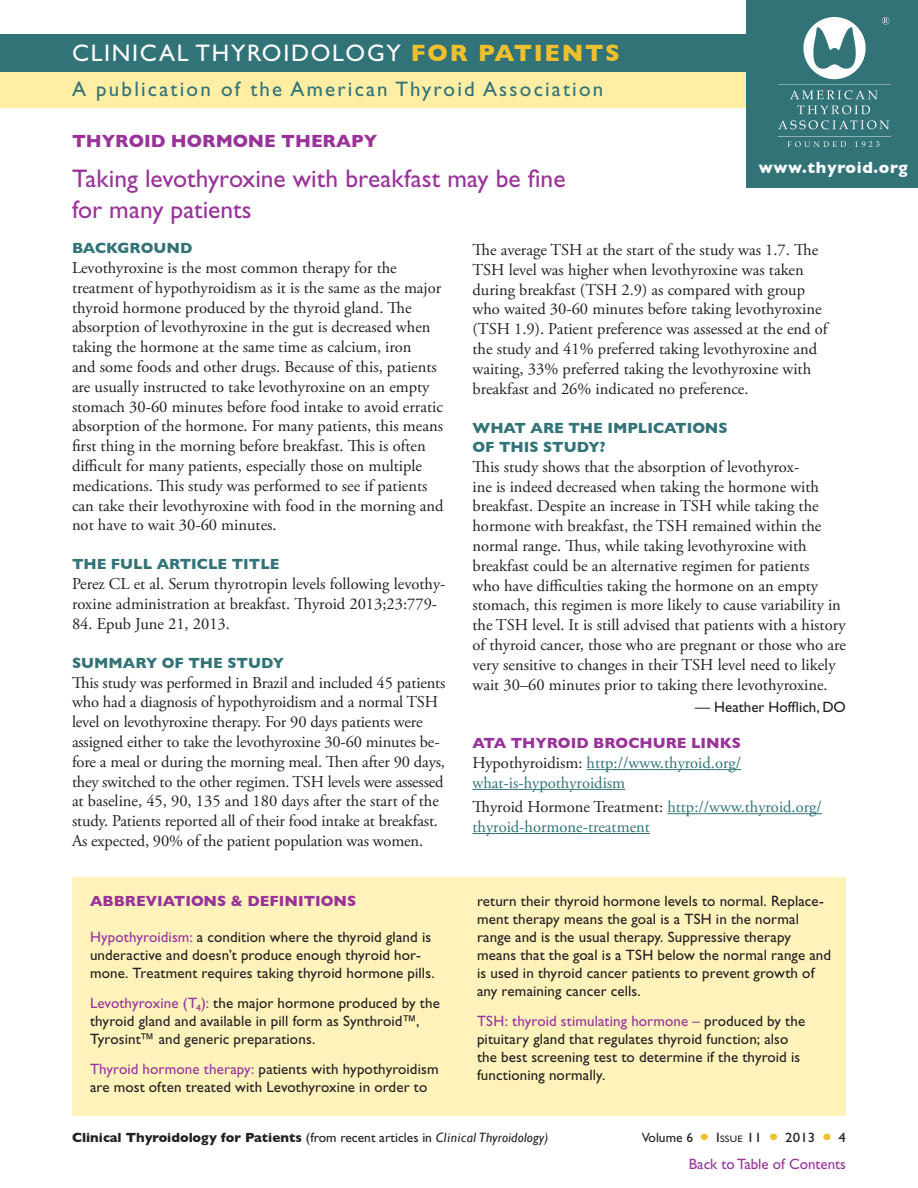
<style>
.page{position:relative;width:918px;height:1188px;background:#fff}
.page>*{position:absolute;margin:0;border:0;box-sizing:border-box;transform-origin:0 0}
.t1{font:25.5px/30.6px "Gill Sans Std";color:#939}
.t2{font:24px "Gill Sans Std";letter-spacing:.07em;color:#fff}
.t3{font:21px "Gill Sans Std";letter-spacing:.105em;color:#327378}
.Topic_Header{font:700 18px "Gill Sans";color:#939}
.body_serif{font:16.5px/19.8px "Adobe Garamond Pro";color:#231f20}
.body_serif_2nd_para{font:16.5px/19.8px "Adobe Garamond Pro";color:#231f20}
.body_links{font:16.5px/19.8px "Adobe Garamond Pro";color:#327378}
.t4{font:700 16.5px "Gill Sans";letter-spacing:.04em;color:#fff}
.abbreviations_body{font:15px/18px "Gill Sans Std";letter-spacing:.01em;color:#231f20}
.question{font:700 15px/19.5px "Gill Sans";color:#327378}
.abbreviations_head{font:700 15px "Gill Sans";color:#939}
.question_links{font:700 15px "Gill Sans";color:#939}
.t5{font:15px "Gill Sans Std";color:#939}
.body_editor_name{font:15px "Gill Sans Std";color:#231f20}
.t6{font:700 13.5px "Gill Sans";color:#231f20}
.t7{font:13.5px "Gill Sans Std";color:#231f20}
.t8{font:13.5px "Gill Sans Std";letter-spacing:.01em;color:#231f20;scale:1.1 1}
.t9{font:9.45px "Gill Sans Std";color:#231f20;scale:1.1 1}
.s1{font-family:"Gill Sans";font-weight:700;color:#efc02d}
.s2{color:#231f20}
.s3{color:#939}
.s4{font-family:"Gill Sans Std";font-weight:400}
.s5{font-weight:400;font-style:italic}
.s6{font-size:13.5px}
</style>
<div class="page">
<div style="left:0;top:70px;width:918px;height:38px;background:#ffeea4"></div>
<div style="left:0;top:35px;width:918px;height:37px;background:#327378"></div>
<hr style="left:587px;top:769px;width:154px;height:1px;background:#327378">
<hr style="left:472px;top:789px;width:153px;height:1px;background:#327378">
<hr style="left:667px;top:813px;width:155px;height:1px;background:#327378">
<hr style="left:472px;top:833px;width:178px;height:1px;background:#327378">
<div style="left:747px;top:0;width:171px;height:188px;background:#327378"></div>
<img style="left:778px;top:18px;width:112px;height:129px">
<div style="left:72px;top:878px;width:774px;height:238px;background:#fff2bb"></div>
<p class="t2" style="left:72px;top:40px;width:550px">CLINICAL THYROIDOLOGY <span class="s1">FOR PATIENTS</span></p>
<p class="t3" style="left:72px;top:77px;width:533px">A publication of the American Thyroid Association</p>
<p class="Topic_Header" style="left:72px;top:131px;width:307px">THYROID HORMONE THERAPY</p>
<p class="t1" style="left:72px;top:163px;width:495px">Taking levothyroxine with breakfast may be fine for many patients</p>
<p class="body_serif_2nd_para" style="left:472px;top:240px;width:357px">The average TSH at the start of the study was 1.7. The TSH level was higher when levothyroxine was taken during breakfast (TSH 2.9) as compared with group who waited 30-60 minutes before taking levothyroxine (TSH 1.9). Patient preference was assessed at the end of the study and 41% preferred taking levothyroxine and waiting, 33% preferred taking the levothyroxine with breakfast and 26% indicated no preference.</p>
<p class="question" style="left:472px;top:418px;width:257px">WHAT ARE THE IMPLICATIONS<br>OF THIS STUDY?</p>
<p class="body_serif" style="left:472px;top:457px;width:375px">This study shows that the absorption of levothyrox-<br>ine is indeed decreased when taking the hormone with breakfast. Despite an increase in TSH while taking the hormone with breakfast, the TSH remained within the normal range. Thus, while taking levothyroxine with breakfast could be an alternative regimen for patients<br>who have difficulties taking the hormone on an empty stomach, this regimen is more likely to cause variability in the TSH level. It is still advised that patients with a history of thyroid cancer, those who are pregnant or those who are very sensitive to changes in their TSH level need to likely wait 30–60 minutes prior to taking there levothyroxine.</p>
<p class="body_editor_name" style="left:695px;top:698px;width:152px">— Heather Hofflich, DO</p>
<p class="question_links" style="left:472px;top:734px;width:270px">ATA THYROID BROCHURE LINKS</p>
<p class="body_links" style="left:472px;top:753px;width:270px"><span class="s2">Hypothyroidism:</span> http://www.thyroid.org/ what-is-hypothyroidism</p>
<p class="body_links" style="left:472px;top:798px;width:351px"><span class="s2">Thyroid Hormone Treatment:</span> http://www.thyroid.org/ thyroid-hormone-treatment</p>
<p class="t4" style="left:759px;top:158px;width:150px">www.thyroid.org</p>
<p class="question" style="left:72px;top:238px;width:122px">BACKGROUND</p>
<p class="body_serif" style="left:72px;top:259px;width:373px">Levothyroxine is the most common therapy for the treatment of hypothyroidism as it is the same as the major thyroid hormone produced by the thyroid gland. The absorption of levothyroxine in the gut is decreased when taking the hormone at the same time as calcium, iron<br>and some foods and other drugs. Because of this, patients are usually instructed to take levothyroxine on an empty stomach 30-60 minutes before food intake to avoid erratic absorption of the hormone. For many patients, this means first thing in the morning before breakfast. This is often difficult for many patients, especially those on multiple medications. This study was performed to see if patients can take their levothyroxine with food in the morning and not have to wait 30-60 minutes.</p>
<p class="question" style="left:72px;top:555px;width:209px">THE FULL ARTICLE TITLE</p>
<p class="body_serif" style="left:72px;top:575px;width:375px">Perez CL et al. Serum thyrotropin levels following levothy&shy;roxine administration at breakfast. Thyroid 2013;23:779-</p>
<p class="body_serif" style="left:72px;top:614px;width:160px">84. Epub June 21, 2013.</p>
<p class="question" style="left:72px;top:653px;width:214px">SUMMARY OF THE STUDY</p>
<p class="body_serif" style="left:72px;top:673px;width:375px">This study was performed in Brazil and included 45 patients who had a diagnosis of hypothyroidism and a normal TSH level on levothyroxine therapy. For 90 days patients were assigned either to take the levothyroxine 30-60 minutes be&shy;fore a meal or during the morning meal. Then after 90 days, they switched to the other regimen. TSH levels were assessed at baseline, 45, 90, 135 and 180 days after the start of the study. Patients reported all of their food intake at breakfast.<br>As expected, 90% of the patient population was women.</p>
<p class="abbreviations_head" style="left:90px;top:892px;width:268px">ABBREVIATIONS &amp; DEFINITIONS</p>
<p class="abbreviations_body" style="left:90px;top:928px;width:346px"><span class="s3">Hypothyroidism:</span> a condition where the thyroid gland is underactive and doesn’t produce enough thyroid hor&shy;mone. Treatment requires taking thyroid hormone pills.</p>
<p class="abbreviations_body" style="left:90px;top:994px;width:351px"><span class="s3">Levothyroxine (T</span><sub>4</sub><span class="s3">):</span> the major hormone produced by the thyroid gland and available in pill form as Synthroid™,<br>Tyrosint™ and generic preparations.</p>
<p class="abbreviations_body" style="left:90px;top:1060px;width:350px"><span class="s3">Thyroid hormone therapy:</span> patients with hypothyroidism are most often treated with Levothyroxine in order to</p>
<p class="abbreviations_body" style="left:477px;top:892px;width:356px">return their thyroid hormone levels to normal. Replace&shy;ment therapy means the goal is a TSH in the normal range and is the usual therapy. Suppressive therapy means that the goal is a TSH below the normal range and is used in thyroid cancer patients to prevent growth of any remaining cancer cells.</p>
<p class="abbreviations_body" style="left:477px;top:1012px;width:330px"><span class="s3">TSH: thyroid stimulating hormone –</span> produced by the pituitary gland that regulates thyroid function; also the best screening test to determine if the thyroid is functioning normally.</p>
<p class="t6" style="left:72px;top:1129px;width:478px">Clinical Thyroidology for Patients <span class="s4">(from recent articles in</span> <span class="s5">Clinical Thyroidology)</span></p>
<p class="t7" style="left:642px;top:1130px;width:53px">Volume 6</p>
<p class="t9" style="left:716px;top:1133px;width:10px"><span class="s6">I</span>SSUE</p>
<p class="t8" style="left:747px;top:1130px;width:15px">11</p>
<p class="t8" style="left:785px;top:1130px;width:29px">2013</p>
<p class="t8" style="left:839px;top:1130px;width:8px">4</p>
<p class="t5" style="left:689px;top:1155px;width:159px">Back to Table of Contents</p>
</div>
